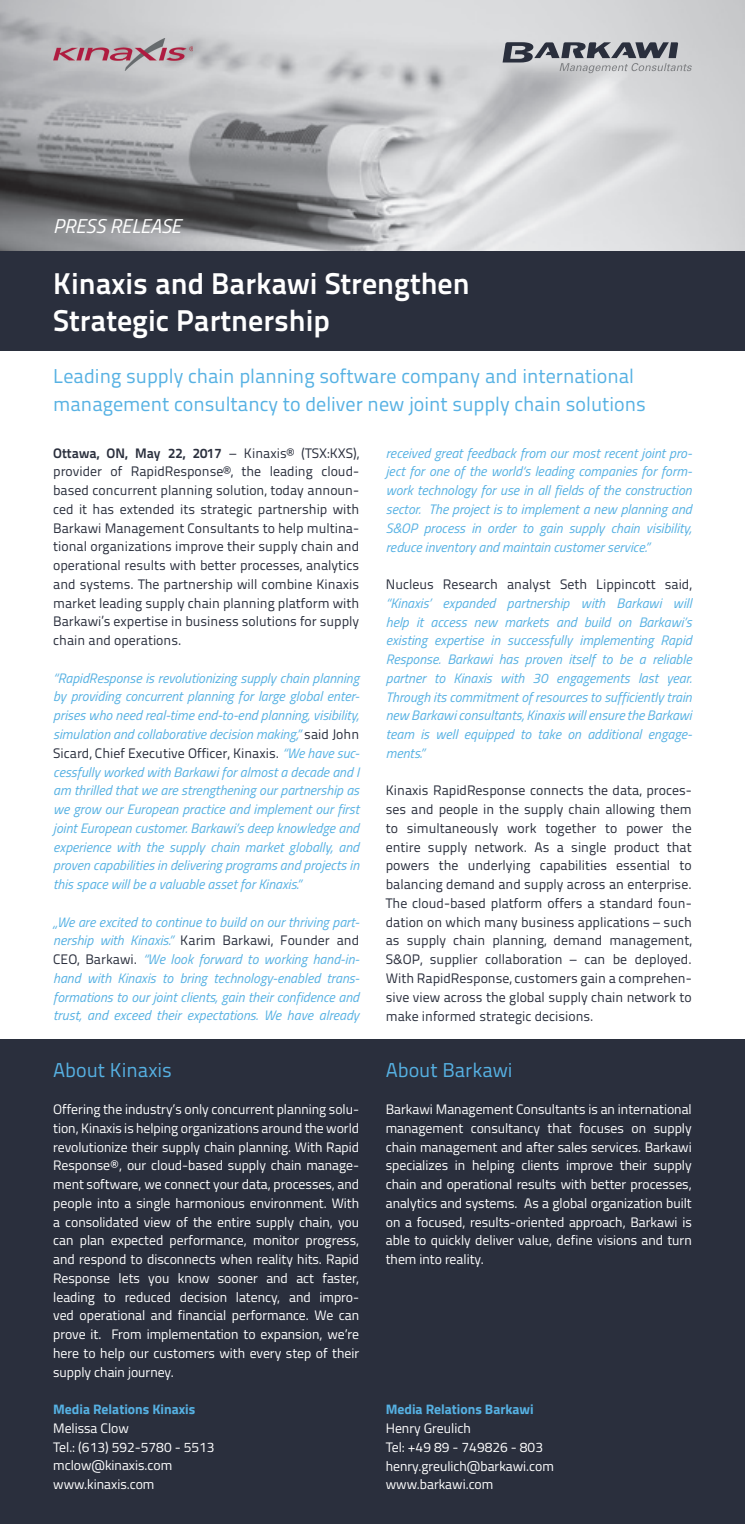
<style>
.page{position:relative;width:745px;height:1524px;background:#fff}
.page>*{position:absolute;margin:0;border:0;box-sizing:border-box;transform-origin:0 0}
.t1{font:700 30px/37.5px "Titillium Text 22 L";color:#fff}
.t2{font:20px/27.5px "Titillium Text 22 L";color:#56b1e3}
.t3{font:italic 20px "Titillium";color:#fff}
.t4{font:italic 13.75px/18.8px "Titillium";color:#56b1e3;text-align:justify}
.t5{font:13.75px/18.8px "Titillium Web";color:#fff;text-align:justify}
.t6{font:13.75px/18.8px "Titillium Text 22 L";color:#2a2f3d;text-align:justify}
.t7{font:700 13.75px "Titillium Web";color:#56b1e3}
.s1{font-weight:700}
.s2{font-family:"Titillium Text 22 L";font-style:normal;color:#2a2f3d}
.s3{font-family:"Titillium";font-style:italic;color:#56b1e3}
</style>
<div class="page">
<div style="left:0;top:1039px;width:744px;height:485px;background:#2a2f3d"></div>
<img style="left:0;top:0;width:744px;height:251px">
<svg style="left:502px;top:42px;width:189px;height:31px;background:#9b9da3"></svg>
<img style="left:53px;top:39px;width:140px;height:31px">
<div style="left:0;top:251px;width:744px;height:100px;background:#2a2f3d"></div>
<h2 class="t3" style="left:53px;top:211px;width:129px">PRESS RELEASE</h2>
<h1 class="t1" style="left:53px;top:262px;width:418px">Kinaxis and Barkawi Strengthen<br>Strategic Partnership</h1>
<h2 class="t2" style="left:53px;top:361px;width:594px">Leading supply chain planning software company and international management consultancy to deliver new joint supply chain solutions</h2>
<p class="t6" style="left:53px;top:443px;width:307px"><span class="s1">Ottawa, ON, May 22, 2017</span> – Kinaxis® (TSX:KXS), provider of RapidResponse®, the leading cloud&shy;based concurrent planning solution, today announ&shy;ced it has extended its strategic partnership with Barkawi Management Consultants to help multina&shy;tional organizations improve their supply chain and operational results with better processes, analytics and systems. The partnership will combine Kinaxis market leading supply chain planning platform with Barkawi’s expertise in business solutions for supply chain and operations.</p>
<p class="t4" style="left:53px;top:668px;width:307px">“RapidResponse is revolutionizing supply chain planning by providing concurrent planning for large global enter&shy;prises who need real-time end-to-end planning, visibility, simulation and collaborative decision making,” <span class="s2">said John</span></p>
<p class="t6" style="left:53px;top:743px;width:307px">Sicard, Chief Executive Officer, Kinaxis. <span class="s3">“We have suc-</span></p>
<p class="t4" style="left:53px;top:761px;width:307px">cessfully worked with Barkawi for almost a decade and I am thrilled that we are strengthening our partnership as we grow our European practice and implement our first joint European customer. Barkawi’s deep knowledge and experience with the supply chain market globally, and proven capabilities in delivering programs and projects in this space will be a valuable asset for Kinaxis.”</p>
<p class="t4" style="left:53px;top:911px;width:307px">„We are excited to continue to build on our thriving part-</p>
<p class="t6" style="left:53px;top:930px;width:307px"><span class="s3">nership with Kinaxis.”</span> Karim Barkawi, Founder and</p>
<p class="t4" style="left:53px;top:949px;width:307px"><span class="s2">CEO, Barkawi.</span> “We look forward to working hand-in&shy;hand with Kinaxis to bring technology-enabled trans&shy;formations to our joint clients, gain their confidence and trust, and exceed their expectations. We have already</p>
<p class="t4" style="left:385px;top:443px;width:307px">received great feedback from our most recent joint pro&shy;ject for one of the world‘s leading companies for form&shy;work technology for use in all fields of the construction sector. The project is to implement a new planning and S&amp;OP process in order to gain supply chain visibility, reduce inventory and maintain customer service.”</p>
<p class="t6" style="left:385px;top:574px;width:307px">Nucleus Research analyst Seth Lippincott said,</p>
<p class="t4" style="left:385px;top:593px;width:307px">“Kinaxis’ expanded partnership with Barkawi will help it access new markets and build on Barkawi’s existing expertise in successfully implementing Rapid Response. Barkawi has proven itself to be a reliable partner to Kinaxis with 30 engagements last year.<br>Through its commitment of resources to sufficiently train new Barkawi consultants, Kinaxis will ensure the Barkawi team is well equipped to take on additional engage&shy;ments.”</p>
<p class="t6" style="left:385px;top:780px;width:307px">Kinaxis RapidResponse connects the data, proces&shy;ses and people in the supply chain allowing them to simultaneously work together to power the entire supply network. As a single product that powers the underlying capabilities essential to balancing demand and supply across an enterprise.<br>The cloud-based platform offers a standard foun&shy;dation on which many business applications – such as supply chain planning, demand management, S&amp;OP, supplier collaboration – can be deployed.<br>With RapidResponse, customers gain a comprehen&shy;sive view across the global supply chain network to make informed strategic decisions.</p>
<h2 class="t2" style="left:53px;top:1054px;width:120px">About Kinaxis</h2>
<h2 class="t2" style="left:385px;top:1054px;width:128px">About Barkawi</h2>
<p class="t5" style="left:53px;top:1099px;width:307px">Offering the industry’s only concurrent planning solu&shy;tion, Kinaxis is helping organizations around the world revolutionize their supply chain planning. With Rapid Response®, our cloud-based supply chain manage&shy;ment software, we connect your data, processes, and people into a single harmonious environment. With a consolidated view of the entire supply chain, you can plan expected performance, monitor progress, and respond to disconnects when reality hits. Rapid Response lets you know sooner and act faster, leading to reduced decision latency, and impro&shy;ved operational and financial performance. We can prove it. From implementation to expansion, we’re here to help our customers with every step of their supply chain journey.</p>
<p class="t7" style="left:53px;top:1399px;width:143px">Media Relations Kinaxis</p>
<p class="t5" style="left:53px;top:1418px;width:163px;text-align:left">Melissa Clow<br>Tel.: (613) 592-5780 - 5513 mclow@kinaxis.com www.kinaxis.com</p>
<p class="t5" style="left:385px;top:1099px;width:307px">Barkawi Management Consultants is an international management consultancy that focuses on supply chain management and after sales services. Barkawi specializes in helping clients improve their supply chain and operational results with better processes, analytics and systems. As a global organization built on a focused, results-oriented approach, Barkawi is able to quickly deliver value, define visions and turn them into reality.</p>
<p class="t7" style="left:385px;top:1399px;width:149px">Media Relations Barkawi</p>
<p class="t5" style="left:385px;top:1418px;width:169px;text-align:left">Henry Greulich<br>Tel: +49 89 - 749826 - 803 henry.greulich@barkawi.com www.barkawi.com</p>
</div>
